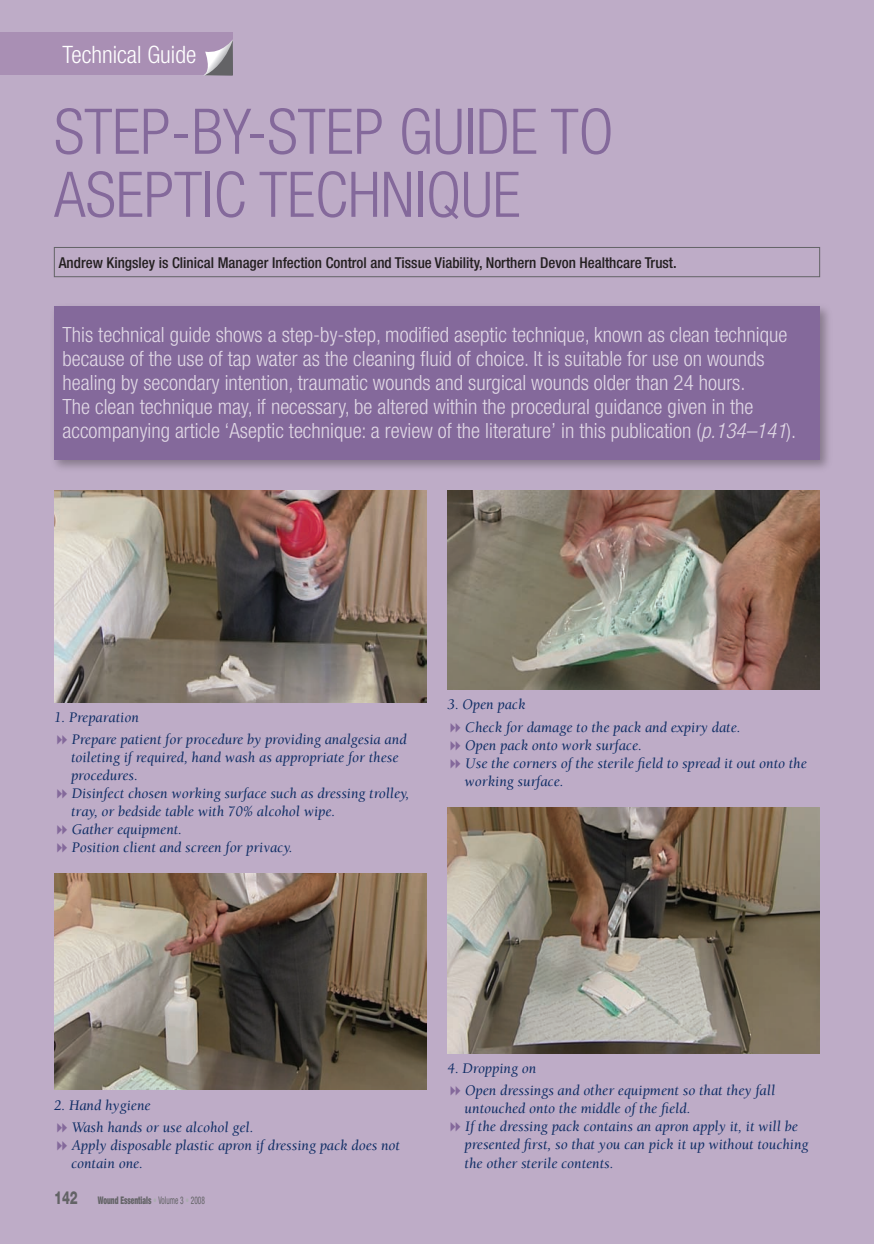
<style>
.page{position:relative;width:874px;height:1244px;background:#fff}
.page>*{position:absolute;margin:0;border:0;box-sizing:border-box;transform-origin:0 0}
.t1{font:300 condensed 63px/63px "Helvetica Neue";color:#84699b}
.t2{font:300 condensed 24px "Helvetica Neue";color:#fff}
.t3{font:300 condensed 21px/24px "Helvetica Neue";color:#e0d7e5}
.t4{font:italic 15px/18px "Berkeley";color:#0f2d65}
.t5{font:500 condensed 15px "Helvetica Neue";color:#231f20}
.t6{font:900 condensed 10.5px "Helvetica Neue";color:#636366;scale:.7 1}
.s1{font-style:italic}
.s2{font-weight:800;font-stretch:normal;font-size:18px}
.s3{font-weight:400;color:#adaeb2}
.s4{font-weight:400}
</style>
<div class="page">
<div style="left:0;top:0;width:873px;height:1243px;background:#beacc7"></div>
<div style="left:54px;top:247px;width:765px;height:30px;border:1px solid #636366"></div>
<div style="left:49px;top:301px;width:785px;height:173px;background:#231f20;opacity:.35"></div>
<div style="left:54px;top:307px;width:765px;height:153px;background:#84699b"></div>
<div style="left:0;top:33px;width:233px;height:42px;background:#a98fb4"></div>
<svg style="left:204px;top:39px;width:29px;height:36px"></svg>
<img style="left:54px;top:490px;width:372px;height:212px">
<img style="left:54px;top:873px;width:372px;height:216px">
<img style="left:447px;top:490px;width:372px;height:199px">
<img style="left:447px;top:807px;width:372px;height:246px">
<h2 class="t2" style="left:63px;top:41px;width:135px">Technical Guide</h2>
<h1 class="t1" style="left:54px;top:99px;width:561px">STEP-BY-STEP GUIDE TO<br>ASEPTIC TECHNIQUE</h1>
<p class="t5" style="left:59px;top:254px;width:619px">Andrew Kingsley is Clinical Manager Infection Control and Tissue Viability, Northern Devon Healthcare Trust.</p>
<p class="t3" style="left:63px;top:322px;width:735px">This technical guide shows a step-by-step, modified aseptic technique, known as clean technique because of the use of tap water as the cleaning fluid of choice. It is suitable for use on wounds healing by secondary intention, traumatic wounds and surgical wounds older than 24 hours.<br>The clean technique may, if necessary, be altered within the procedural guidance given in the accompanying article ‘Aseptic technique: a review of the literature’ in this publication (<span class="s1">p.134–141</span>).</p>
<p class="t4" style="left:72px;top:706px;width:336px;line-height:22.2px;text-indent:-18px">1. Preparation<br>Prepare patient for procedure by providing analgesia and</p>
<p class="t4" style="left:71px;top:748px;width:340px">toileting if required, hand wash as appropriate for these procedures.<br>Disinfect chosen working surface such as dressing trolley, tray, or bedside table with 70% alcohol wipe.<br>Gather equipment.<br>Position client and screen for privacy.</p>
<p class="t4" style="left:465px;top:693px;width:277px;line-height:22.2px;text-indent:-18px">3. Open pack<br>Check for damage to the pack and expiry date.</p>
<p class="t4" style="left:464px;top:736px;width:344px">Open pack onto work surface.<br>Use the corners of the sterile field to spread it out onto the working surface.</p>
<p class="t4" style="left:72px;top:1094px;width:183px;line-height:22.2px;text-indent:-18px">2. Hand hygiene<br>Wash hands or use alcohol gel.</p>
<p class="t4" style="left:71px;top:1136px;width:330px">Apply disposable plastic apron if dressing pack does not contain one.</p>
<p class="t6" style="left:54px;top:1193px;width:217px"><span class="s2">142</span> Wound Essentials <span class="s3">•</span> <span class="s4">Volume 3</span> <span class="s3">•</span> <span class="s4">2008</span></p>
<p class="t4" style="left:465px;top:1057px;width:311px;line-height:22.2px;text-indent:-18px">4. Dropping on<br>Open dressings and other equipment so that they fall</p>
<p class="t4" style="left:464px;top:1100px;width:345px">untouched onto the middle of the field.<br>If the dressing pack contains an apron apply it, it will be presented first, so that you can pick it up without touching the other sterile contents.</p>
</div>
